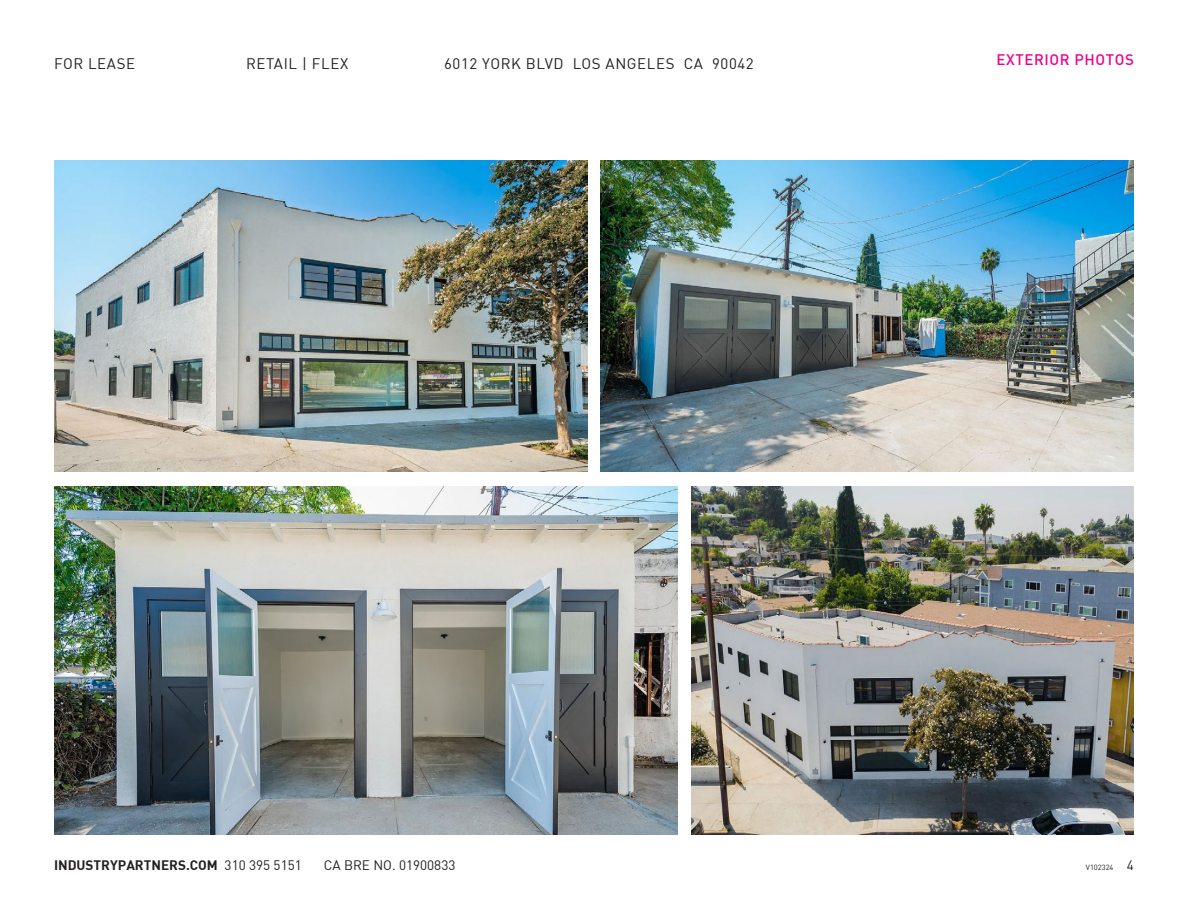
<style>
.page{position:relative;width:1188px;height:918px;background:#fff}
.page>*{position:absolute;margin:0;border:0;box-sizing:border-box;transform-origin:0 0}
.t1{font:15px "DIN";letter-spacing:.04em;color:#231f20}
.IND_RUNNING_HEADER__PAGE_TITLE{font:500 15px "DIN";letter-spacing:.04em;color:#ed028c}
.t2{font:13.5px "DIN Bold";color:#231f20}
.t3{font:13.5px "DIN";color:#231f20}
.t4{font:7.5px "DIN";color:#231f20}
.s1{font-family:"DIN"}
.s2{font-size:13.5px}
</style>
<div class="page">
<img style="left:54px;top:161px;width:533px;height:310px">
<img style="left:601px;top:161px;width:533px;height:310px">
<img style="left:54px;top:486px;width:624px;height:349px">
<img style="left:692px;top:486px;width:442px;height:349px">
<p class="t1" style="left:54px;top:55px;width:83px">FOR LEASE</p>
<p class="t1" style="left:246px;top:55px;width:104px">RETAIL | FLEX</p>
<p class="t1" style="left:444px;top:55px;width:311px">6012 YORK BLVD LOS ANGELES CA 90042</p>
<p class="IND_RUNNING_HEADER__PAGE_TITLE" style="left:997px;top:50px;width:139px">EXTERIOR PHOTOS</p>
<p class="t2" style="left:54px;top:856px;width:249px">INDUSTRYPARTNERS.COM <span class="s1">310 395 5151</span></p>
<p class="t3" style="left:324px;top:857px;width:133px">CA BRE NO. 01900833</p>
<p class="t4" style="left:1086px;top:862px;width:50px">V102324 <span class="s2">4</span></p>
</div>
